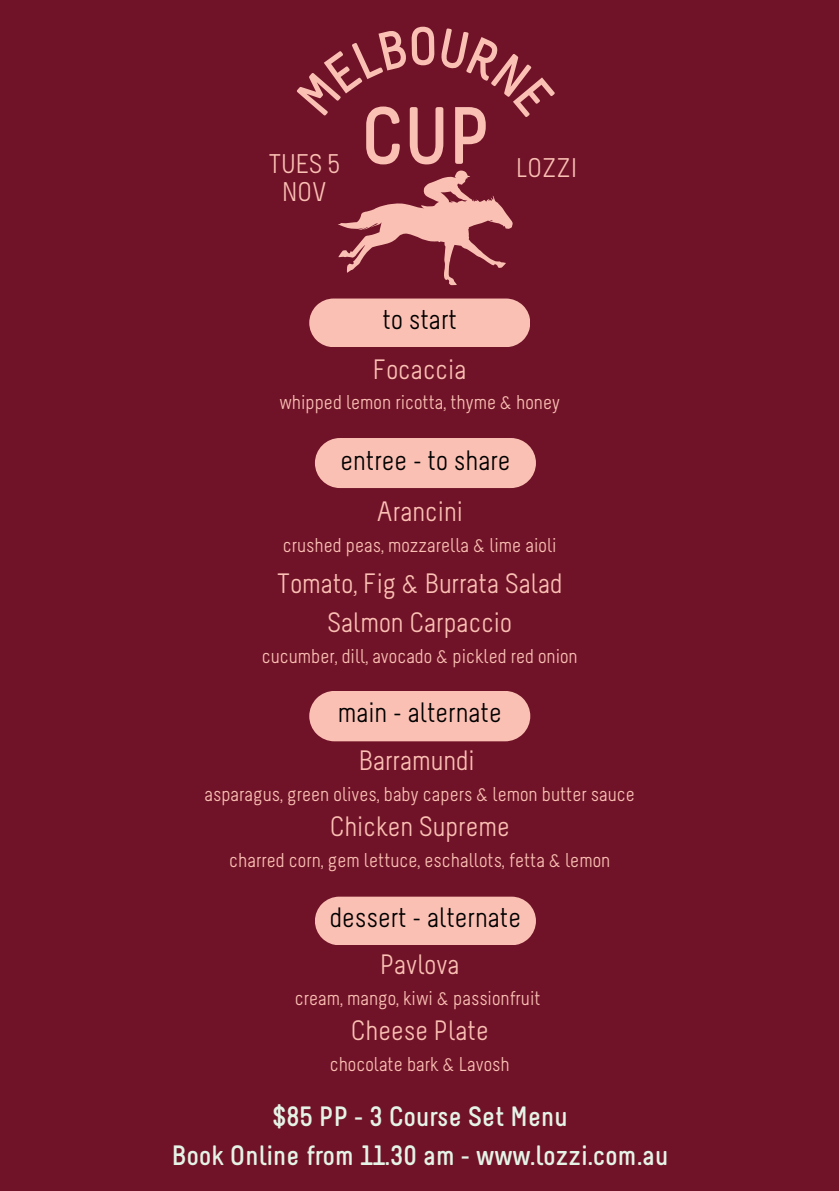
<style>
.page{position:relative;width:839px;height:1191px;background:#fff}
.page>*{position:absolute;margin:0;border:0;box-sizing:border-box;transform-origin:0 0}
.t1{font:700 81.2px "Melbourne";color:#fbc0b4}
.t2{font:28px "Melbourne";color:#fbc0b4}
.t3{font:700 28px/39px "Melbourne";color:#e5f3e6;text-align:center}
.t4{font:28px "Melbourne";color:#000}
.t5{font:27px "Melbourne";color:#fbc0b4}
.t6{font:20px "Melbourne";color:#fbc0b4}
.s1{font-family:"Noto Sans";font-weight:400}
</style>
<div class="page">
<div style="left:0;top:0;width:838px;height:1191px;background:#701328"></div>
<svg style="left:338px;top:170px;width:174px;height:115px"></svg>
<div style="left:309px;top:299px;width:221px;height:48px;background:#fbc0b4"></div>
<div style="left:315px;top:438px;width:221px;height:50px;background:#fbc0b4;border-radius:25px"></div>
<div style="left:309px;top:691px;width:221px;height:50px;background:#fbc0b4"></div>
<div style="left:315px;top:897px;width:221px;height:48px;background:#fbc0b4"></div>
<p class="t5" style="left:268px;top:153px;width:73px">TUES 5</p>
<p class="t5" style="left:282px;top:181px;width:46px">NOV</p>
<p class="t1" style="left:359px;top:103px;width:132px">CUP</p>
<p class="t5" style="left:516px;top:157px;width:62px">LOZZI</p>
<p class="t4" style="left:382px;top:308px;width:76px">to start</p>
<p class="t2" style="left:373px;top:358px;width:95px">Focaccia</p>
<p class="t6" style="left:279px;top:394px;width:282px">whipped lemon ricotta, thyme &amp; honey</p>
<p class="t4" style="left:340px;top:449px;width:172px">entree - to share</p>
<p class="t2" style="left:376px;top:500px;width:88px">Arancini</p>
<h5 class="t6" style="left:283px;top:537px;width:275px">crushed peas, mozzarella &amp; lime aioli</h5>
<p class="t2" style="left:277px;top:572px;width:287px">Tomato, Fig &amp; Burrata Salad</p>
<p class="t2" style="left:327px;top:611px;width:186px">Salmon Carpaccio</p>
<p class="t6" style="left:262px;top:648px;width:317px">cucumber, dill, avocado &amp; pickled red onion</p>
<h5 class="t4" style="left:338px;top:701px;width:166px">main - alternate</h5>
<p class="t2" style="left:359px;top:749px;width:117px">Barramundi</p>
<h4 class="t6" style="left:204px;top:786px;width:432px">asparagus, green olives, baby capers &amp; lemon butter sauce</h4>
<h2 class="t2" style="left:330px;top:815px;width:181px">Chicken Supreme</h2>
<p class="t6" style="left:229px;top:852px;width:382px">charred corn, gem lettuce, eschallots, fetta &amp; lemon</p>
<p class="t4" style="left:329px;top:906px;width:193px">dessert - alternate</p>
<h2 class="t2" style="left:380px;top:953px;width:81px">Pavlova</h2>
<p class="t6" style="left:295px;top:990px;width:247px">cream, mango, kiwi &amp; passionfruit</p>
<h2 class="t2" style="left:351px;top:1019px;width:139px">Cheese Plate</h2>
<p class="t6" style="left:330px;top:1056px;width:181px">chocolate bark &amp; Lavosh</p>
<h2 class="t3" style="left:171px;top:1099px;width:498px">$85 PP <span class="s1">-</span> 3 Course Set Menu<br>Book Online from 11.30 am <span class="s1">-</span> www.lozzi.com.au</h2>
</div>
